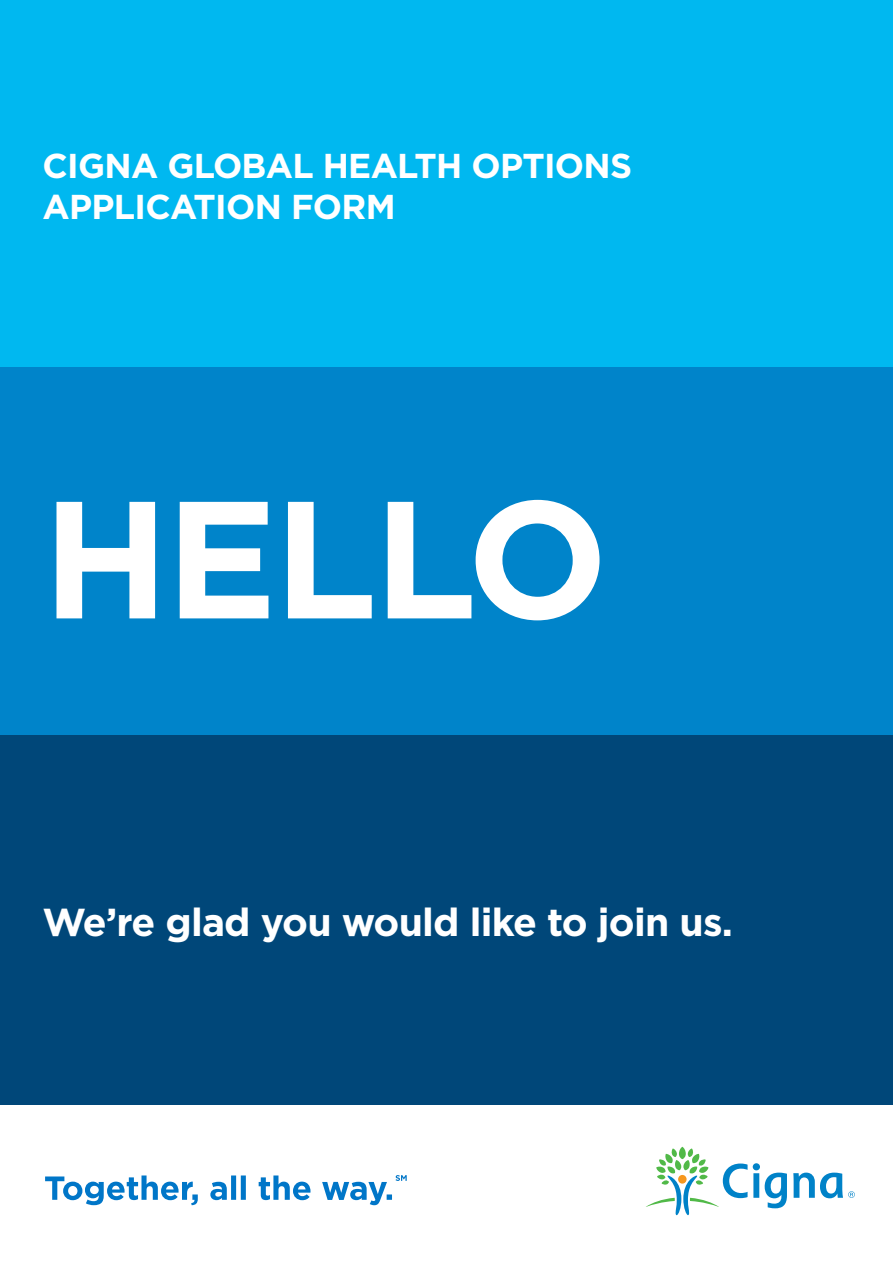
<style>
.page{position:relative;width:893px;height:1263px;background:#fff}
.page>*{position:absolute;margin:0;border:0;box-sizing:border-box;transform-origin:0 0}
.t1{font:700 166.5px "Gotham";letter-spacing:-.02em;color:#fff}
.t2{font:700 39px "Gotham";letter-spacing:-.02em;color:#fff}
.t3{font:700 34.5px/41.4px "Gotham";letter-spacing:-.02em;color:#fff}
</style>
<div class="page">
<div style="left:0;top:0;width:893px;height:367px;background:#00b8f0"></div>
<div style="left:0;top:367px;width:893px;height:368px;background:#0084ca"></div>
<div style="left:0;top:735px;width:893px;height:370px;background:#004779"></div>
<svg style="left:45px;top:1175px;width:362px;height:30px"></svg>
<svg style="left:646px;top:1147px;width:209px;height:68px"></svg>
<p class="t3" style="left:43px;top:145px;width:591px">CIGNA GLOBAL HEALTH OPTIONS<br>APPLICATION FORM</p>
<p class="t1" style="left:43px;top:449px;width:567px">HELLO</p>
<p class="t2" style="left:43px;top:896px;width:692px">We’re glad you would like to join us.</p>
</div>
